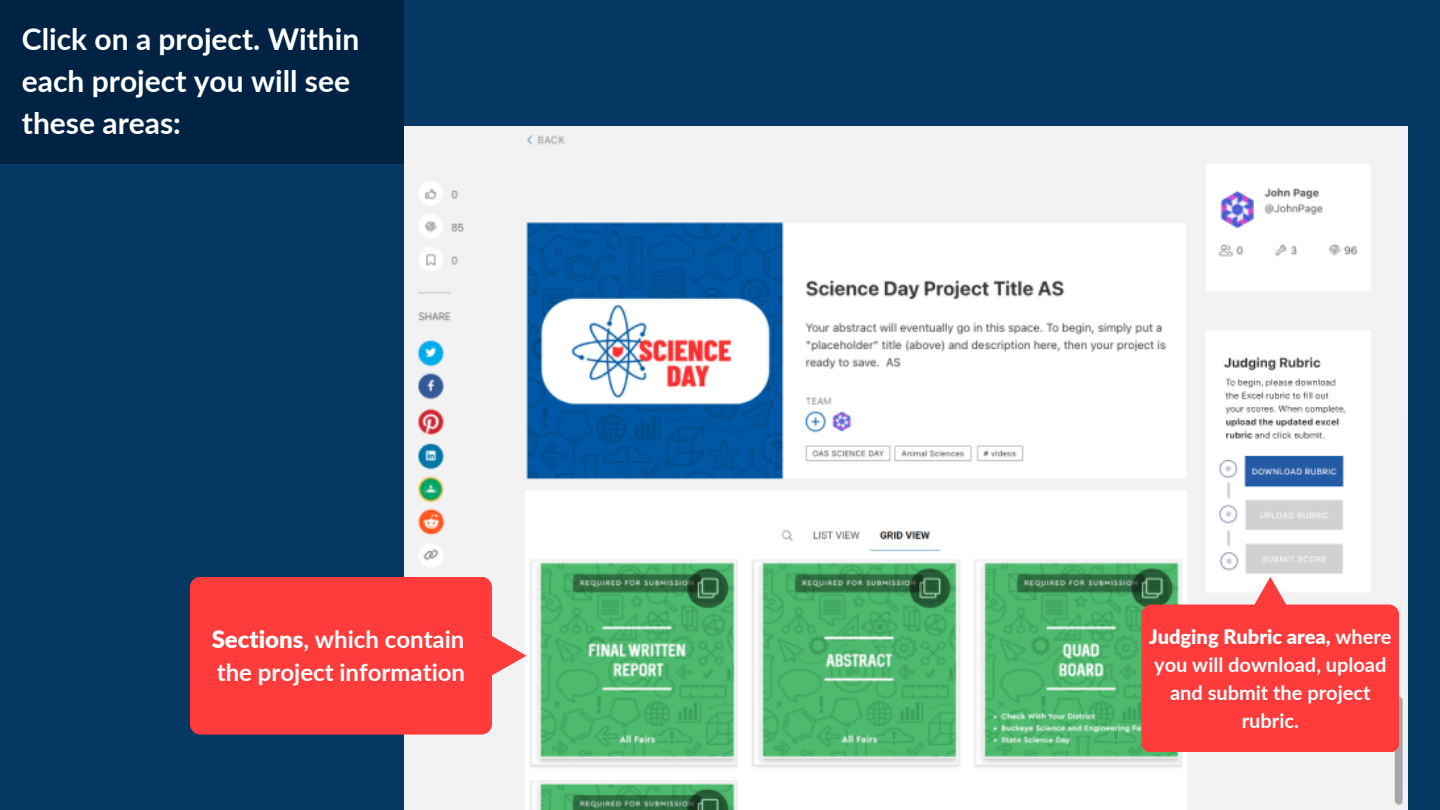
<style>
.page{position:relative;width:1440px;height:810px;background:#073763}
.page>*{position:absolute;margin:0;border:0;box-sizing:border-box;transform-origin:0 0}
.t1{font:700 30px/42px "Lato";color:#fff}
.t2{font:700 24px/33px "Lato";color:#fff}
.t3{font:700 20px/27.8px "Lato";color:#fff;text-align:center}
.s1{font-weight:900}
</style>
<div class="page">
<img style="left:404px;top:126px;width:1004px;height:684px">
<div style="left:0;top:0;width:404px;height:164px;background:#002343"></div>
<svg style="left:492px;top:633px;width:34px;height:45px;background:#f8a1a1"></svg>
<svg style="left:1248px;top:577px;width:45px;height:28px"></svg>
<div style="left:190px;top:577px;width:302px;height:158px;background:#ff3b3b;border-radius:10px"></div>
<div style="left:1141px;top:605px;width:258px;height:147px;background:#ff3b3b;border-radius:10px"></div>
<h1 class="t1" style="left:22px;top:18px;width:339px">Click on a project. Within each project you will see these areas:</h1>
<p class="t2" style="left:212px;top:622px;width:255px"><span class="s1">Sections</span>, which contain the project information</p>
<p class="t3" style="left:1149px;top:623px;width:244px"><span class="s1">Judging Rubric area,</span> where you will download, upload and submit the project rubric.</p>
</div>
